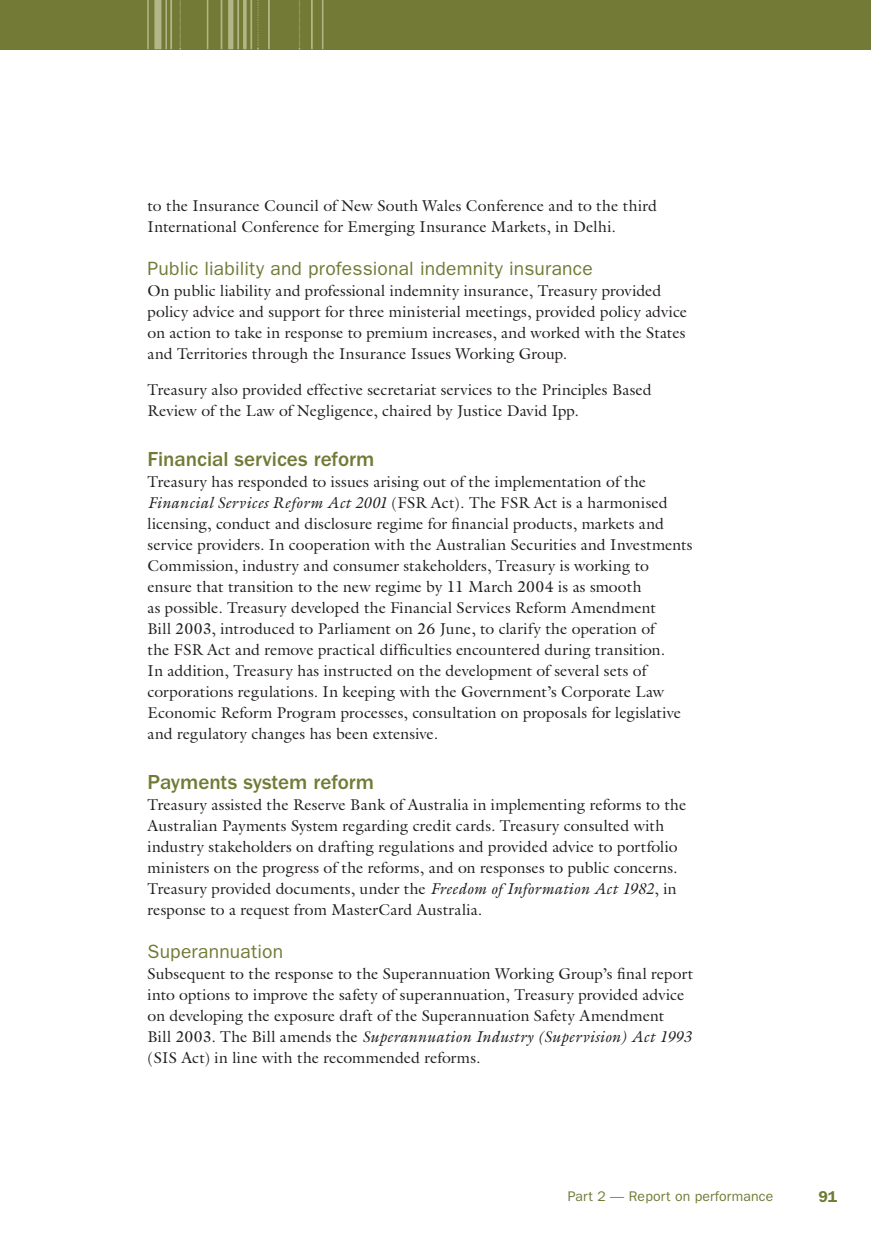
<style>
.page{position:relative;width:871px;height:1236px;background:#fff}
.page>*{position:absolute;margin:0;border:0;box-sizing:border-box;transform-origin:0 0}
.t1{font:500 21px "Franklin Gothic";letter-spacing:-.005em;color:#727a35}
.t2{font:19.25px "Franklin Gothic";letter-spacing:.01em;color:#727a35}
.t3{font:15.75px/21px "Galliard";letter-spacing:.005em;color:#231f20}
.t4{font:600 15.75px "Franklin Gothic";color:#727a35}
.t5{font:14px "Franklin Gothic";letter-spacing:.01em;color:#727a35}
.s1{font-style:italic}
</style>
<div class="page">
<div style="left:0;top:0;width:870px;height:49px;background:#727a35"></div>
<hr style="left:322px;top:0;width:1px;height:49px;background:#b2b78a">
<hr style="left:311px;top:0;width:1px;height:49px;background:#b2b78a">
<svg style="left:299px;top:0;width:1px;height:50px"></svg>
<hr style="left:268px;top:0;width:1px;height:49px;background:#b2b78a">
<svg style="left:257px;top:0;width:2px;height:50px"></svg>
<hr style="left:251px;top:0;width:1px;height:49px;background:#b2b78a">
<hr style="left:244px;top:0;width:2px;height:49px;background:#b2b78a">
<hr style="left:237px;top:0;width:1px;height:49px;background:#b2b78a">
<hr style="left:229px;top:0;width:3px;height:49px;background:#b2b78a">
<hr style="left:221px;top:0;width:1px;height:49px;background:#b2b78a">
<hr style="left:207px;top:0;width:1px;height:49px;background:#b2b78a">
<svg style="left:180px;top:0;width:1px;height:50px"></svg>
<hr style="left:171px;top:0;width:1px;height:49px;background:#b2b78a">
<hr style="left:166px;top:0;width:1px;height:49px;background:#b2b78a">
<hr style="left:156px;top:0;width:4px;height:49px;background:#b2b78a">
<hr style="left:148px;top:0;width:1px;height:49px;background:#b2b78a">
<p class="t3" style="left:147px;top:196px;width:510px">to the Insurance Council of New South Wales Conference and to the third<br>International Conference for Emerging Insurance Markets, in Delhi.</p>
<p class="t2" style="left:147px;top:261px;width:446px">Public liability and professional indemnity insurance</p>
<p class="t3" style="left:147px;top:281px;width:541px">On public liability and professional indemnity insurance, Treasury provided policy advice and support for three ministerial meetings, provided policy advice on action to take in response to premium increases, and worked with the States and Territories through the Insurance Issues Working Group.</p>
<p class="t3" style="left:147px;top:380px;width:505px">Treasury also provided effective secretariat services to the Principles Based<br>Review of the Law of Negligence, chaired by Justice David Ipp.</p>
<h1 class="t1" style="left:147px;top:451px;width:228px">Financial services reform</h1>
<p class="t3" style="left:147px;top:472px;width:546px">Treasury has responded to issues arising out of the implementation of the <span class="s1">Financial Services Reform Act 2001</span> (FSR Act). The FSR Act is a harmonised licensing, conduct and disclosure regime for financial products, markets and service providers. In cooperation with the Australian Securities and Investments Commission, industry and consumer stakeholders, Treasury is working to ensure that transition to the new regime by 11 March 2004 is as smooth<br>as possible. Treasury developed the Financial Services Reform Amendment<br>Bill 2003, introduced to Parliament on 26 June, to clarify the operation of<br>the FSR Act and remove practical difficulties encountered during transition.<br>In addition, Treasury has instructed on the development of several sets of corporations regulations. In keeping with the Government’s Corporate Law Economic Reform Program processes, consultation on proposals for legislative and regulatory changes has been extensive.</p>
<h1 class="t1" style="left:147px;top:774px;width:228px">Payments system reform</h1>
<p class="t3" style="left:147px;top:795px;width:540px">Treasury assisted the Reserve Bank of Australia in implementing reforms to the Australian Payments System regarding credit cards. Treasury consulted with industry stakeholders on drafting regulations and provided advice to portfolio ministers on the progress of the reforms, and on responses to public concerns.<br>Treasury provided documents, under the <span class="s1">Freedom of Information Act 1982</span>, in response to a request from MasterCard Australia.</p>
<p class="t2" style="left:147px;top:944px;width:137px">Superannuation</p>
<p class="t3" style="left:147px;top:964px;width:547px">Subsequent to the response to the Superannuation Working Group’s final report into options to improve the safety of superannuation, Treasury provided advice on developing the exposure draft of the Superannuation Safety Amendment<br>Bill 2003. The Bill amends the <span class="s1">Superannuation Industry (Supervision) Act 1993 </span>(SIS Act) in line with the recommended reforms.</p>
<p class="t5" style="left:567px;top:1191px;width:207px">Part 2 — Report on performance</p>
<p class="t4" style="left:818px;top:1190px;width:20px">91</p>
</div>
